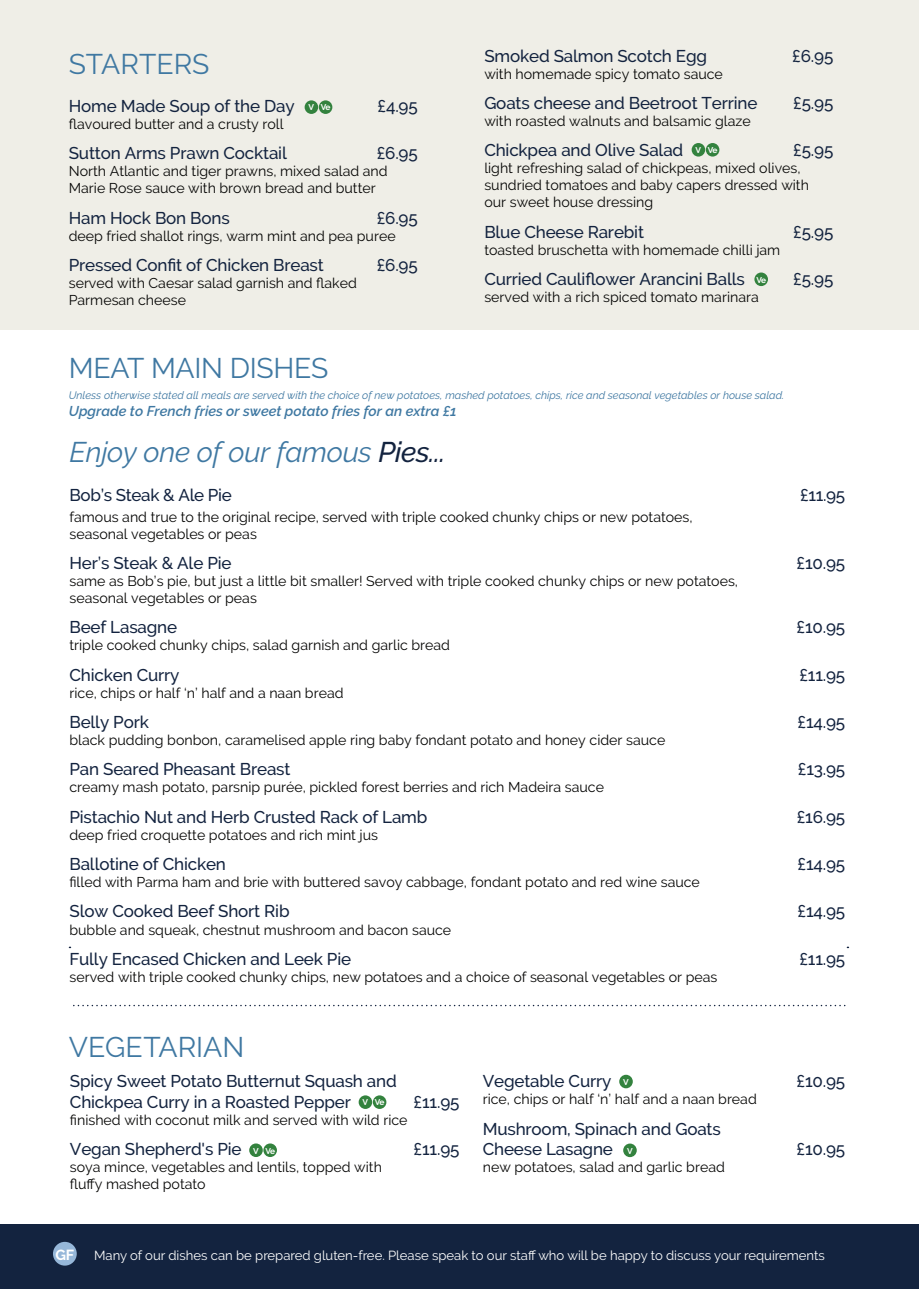
<style>
.page{position:relative;width:919px;height:1289px;background:#fff}
.page>*{position:absolute;margin:0;border:0;box-sizing:border-box;transform-origin:0 0}
.t1{font:28.35px "Raleway";color:#3f78a2}
.t2{font:italic 28.35px "Raleway";letter-spacing:-.01em;color:#3f78a2}
.t3{font:500 16.95px/20.4px "Raleway";letter-spacing:-.01em;color:#13233f}
.t4{font:700 14.55px "Raleway";color:#fff}
.t5{font:14.1px/17px "Raleway";color:#050504}
.t6{font:italic 600 14.1px "Raleway";color:#3f78a2}
.t7{font:13.05px "Raleway";color:#fff}
.t8{font:italic 10.8px "Raleway";color:#3f78a2}
.t9{font:700 8.25px "Raleway";letter-spacing:-.09em;color:#fff}
.s1{font-weight:500;color:#13233f}
</style>
<div class="page">
<div style="left:0;top:0;width:918px;height:330px;background:#efeee7"></div>
<div style="left:0;top:1223px;width:918px;height:65px;background:#13233f"></div>
<svg style="left:74px;top:1004px;width:771px;height:2px"></svg>
<div style="left:358px;top:1095px;width:14px;height:13px;background:#33823e;border-radius:50%"></div>
<div style="left:373px;top:1095px;width:13px;height:13px;background:#33823e;border-radius:50%"></div>
<div style="left:249px;top:1143px;width:14px;height:13px;background:#33823e;border-radius:50%"></div>
<div style="left:263px;top:1143px;width:14px;height:13px;background:#33823e;border-radius:50%"></div>
<div style="left:619px;top:1074px;width:13px;height:14px;background:#33823e;border-radius:50%"></div>
<div style="left:623px;top:1143px;width:13px;height:14px;background:#33823e;border-radius:50%"></div>
<div style="left:53px;top:1241px;width:24px;height:24px;background:#96b7d9;border-radius:50%"></div>
<div style="left:304px;top:100px;width:14px;height:14px;background:#33823e;border-radius:50%"></div>
<div style="left:319px;top:100px;width:13px;height:14px;background:#33823e;border-radius:50%"></div>
<div style="left:691px;top:143px;width:14px;height:13px;background:#33823e;border-radius:50%"></div>
<div style="left:705px;top:143px;width:14px;height:13px;background:#33823e;border-radius:50%"></div>
<div style="left:754px;top:272px;width:14px;height:14px;background:#33823e;border-radius:50%"></div>
<h1 class="t1" style="left:69px;top:47px;width:142px">STARTERS</h1>
<p class="t3" style="left:69px;top:96px;width:227px">Home Made Soup of the Day</p>
<p class="t3" style="left:377px;top:96px;width:42px">£4.95</p>
<p class="t5" style="left:69px;top:115px;width:216px">flavoured butter and a crusty roll</p>
<p class="t3" style="left:69px;top:143px;width:220px">Sutton Arms Prawn Cocktail</p>
<p class="t3" style="left:376px;top:143px;width:43px">£6.95</p>
<p class="t5" style="left:69px;top:163px;width:320px">North Atlantic and tiger prawns, mixed salad and<br>Marie Rose sauce with brown bread and butter</p>
<p class="t3" style="left:69px;top:207px;width:162px">Ham Hock Bon Bons</p>
<p class="t3" style="left:376px;top:207px;width:43px">£6.95</p>
<p class="t5" style="left:69px;top:227px;width:328px">deep fried shallot rings, warm mint and pea puree</p>
<p class="t3" style="left:69px;top:255px;width:256px">Pressed Confit of Chicken Breast</p>
<p class="t3" style="left:376px;top:255px;width:43px">£6.95</p>
<p class="t5" style="left:69px;top:274px;width:290px">served with Caesar salad garnish and flaked<br>Parmesan cheese</p>
<p class="t9" style="left:308px;top:103px;width:24px">V Ve</p>
<h1 class="t1" style="left:69px;top:352px;width:261px">MEAT MAIN DISHES</h1>
<p class="t3" style="left:484px;top:45px;width:224px">Smoked Salmon Scotch Egg</p>
<p class="t3" style="left:792px;top:45px;width:43px">£6.95</p>
<p class="t5" style="left:484px;top:65px;width:240px">with homemade spicy tomato sauce</p>
<p class="t3" style="left:484px;top:93px;width:274px">Goats cheese and Beetroot Terrine</p>
<p class="t3" style="left:793px;top:93px;width:42px">£5.95</p>
<p class="t5" style="left:484px;top:113px;width:268px">with roasted walnuts and balsamic glaze</p>
<p class="t3" style="left:484px;top:140px;width:200px">Chickpea and Olive Salad</p>
<p class="t3" style="left:793px;top:140px;width:42px">£5.95</p>
<p class="t5" style="left:484px;top:160px;width:326px">light refreshing salad of chickpeas, mixed olives, sundried tomatoes and baby capers dressed with our sweet house dressing</p>
<p class="t3" style="left:484px;top:222px;width:161px">Blue Cheese Rarebit</p>
<p class="t3" style="left:793px;top:222px;width:42px">£5.95</p>
<p class="t5" style="left:484px;top:241px;width:297px">toasted bruschetta with homemade chilli jam</p>
<p class="t3" style="left:484px;top:269px;width:262px">Curried Cauliflower Arancini Balls</p>
<p class="t3" style="left:793px;top:269px;width:42px">£5.95</p>
<p class="t5" style="left:484px;top:289px;width:276px">served with a rich spiced tomato marinara</p>
<p class="t9" style="left:695px;top:145px;width:24px">V Ve</p>
<p class="t9" style="left:756px;top:275px;width:11px">Ve</p>
<p class="t8" style="left:69px;top:389px;width:717px">Unless otherwise stated all meals are served with the choice of new potatoes, mashed potatoes, chips, rice and seasonal vegetables or house salad.</p>
<p class="t6" style="left:69px;top:402px;width:389px">Upgrade to French fries or sweet potato fries for an extra £1</p>
<h1 class="t2" style="left:69px;top:436px;width:377px">Enjoy one of our famous <span class="s1">Pies...</span></h1>
<p class="t3" style="left:69px;top:485px;width:164px">Bob’s Steak &amp; Ale Pie</p>
<p class="t3" style="left:800px;top:485px;width:47px">£11.95</p>
<p class="t5" style="left:69px;top:508px;width:624px">famous and true to the original recipe, served with triple cooked chunky chips or new potatoes, seasonal vegetables or peas</p>
<p class="t3" style="left:69px;top:552px;width:164px">Her’s Steak &amp; Ale Pie</p>
<p class="t3" style="left:796px;top:552px;width:50px">£10.95</p>
<p class="t5" style="left:69px;top:572px;width:670px">same as Bob’s pie, but just a little bit smaller! Served with triple cooked chunky chips or new potatoes, seasonal vegetables or peas</p>
<p class="t3" style="left:69px;top:617px;width:109px">Beef Lasagne</p>
<p class="t3" style="left:796px;top:617px;width:50px">£10.95</p>
<p class="t5" style="left:69px;top:636px;width:382px">triple cooked chunky chips, salad garnish and garlic bread</p>
<p class="t3" style="left:69px;top:664px;width:111px">Chicken Curry</p>
<p class="t3" style="left:799px;top:664px;width:47px">£11.95</p>
<p class="t5" style="left:69px;top:684px;width:275px">rice, chips or half ‘n’ half and a naan bread</p>
<p class="t3" style="left:69px;top:711px;width:81px">Belly Pork</p>
<p class="t3" style="left:797px;top:711px;width:49px">£14.95</p>
<p class="t5" style="left:69px;top:731px;width:597px">black pudding bonbon, caramelised apple ring baby fondant potato and honey cider sauce</p>
<p class="t3" style="left:69px;top:759px;width:222px">Pan Seared Pheasant Breast</p>
<p class="t3" style="left:797px;top:759px;width:49px">£13.95</p>
<p class="t5" style="left:69px;top:779px;width:536px">creamy mash potato, parsnip purée, pickled forest berries and rich Madeira sauce</p>
<p class="t3" style="left:69px;top:806px;width:359px">Pistachio Nut and Herb Crusted Rack of Lamb</p>
<p class="t3" style="left:796px;top:806px;width:50px">£16.95</p>
<p class="t5" style="left:69px;top:826px;width:310px">deep fried croquette potatoes and rich mint jus</p>
<p class="t3" style="left:69px;top:854px;width:158px">Ballotine of Chicken</p>
<p class="t3" style="left:797px;top:854px;width:49px">£14.95</p>
<p class="t5" style="left:69px;top:873px;width:632px">filled with Parma ham and brie with buttered savoy cabbage, fondant potato and red wine sauce</p>
<p class="t3" style="left:69px;top:901px;width:222px">Slow Cooked Beef Short Rib</p>
<p class="t3" style="left:797px;top:901px;width:49px">£14.95</p>
<p class="t5" style="left:69px;top:921px;width:383px">bubble and squeak, chestnut mushroom and bacon sauce</p>
<p class="t3" style="left:69px;top:948px;width:283px">Fully Encased Chicken and Leek Pie</p>
<p class="t3" style="left:799px;top:948px;width:47px">£11.95</p>
<p class="t5" style="left:69px;top:968px;width:649px">served with triple cooked chunky chips, new potatoes and a choice of seasonal vegetables or peas</p>
<h1 class="t1" style="left:69px;top:1030px;width:177px">VEGETARIAN</h1>
<p class="t3" style="left:70px;top:1070px;width:328px">Spicy Sweet Potato Butternut Squash and<br>Chickpea Curry in a Roasted Pepper</p>
<p class="t9" style="left:362px;top:1097px;width:24px">V Ve</p>
<p class="t3" style="left:413px;top:1091px;width:47px">£11.95</p>
<p class="t5" style="left:70px;top:1111px;width:339px">finished with coconut milk and served with wild rice</p>
<p class="t3" style="left:70px;top:1138px;width:173px">Vegan Shepherd's Pie</p>
<p class="t3" style="left:413px;top:1138px;width:47px">£11.95</p>
<p class="t5" style="left:70px;top:1158px;width:313px">soya mince, vegetables and lentils, topped with fluffy mashed potato</p>
<p class="t9" style="left:253px;top:1145px;width:24px">V Ve</p>
<p class="t3" style="left:482px;top:1070px;width:130px">Vegetable Curry</p>
<p class="t3" style="left:796px;top:1070px;width:50px">£10.95</p>
<p class="t5" style="left:482px;top:1090px;width:275px">rice, chips or half ‘n’ half and a naan bread</p>
<p class="t3" style="left:482px;top:1118px;width:239px">Mushroom, Spinach and Goats<br>Cheese Lasagne</p>
<p class="t9" style="left:623px;top:1077px;width:7px">V</p>
<p class="t3" style="left:796px;top:1138px;width:50px">£10.95</p>
<p class="t9" style="left:627px;top:1145px;width:7px">V</p>
<p class="t5" style="left:482px;top:1158px;width:244px">new potatoes, salad and garlic bread</p>
<p class="t4" style="left:55px;top:1245px;width:20px">GF</p>
<p class="t7" style="left:94px;top:1247px;width:732px">Many of our dishes can be prepared gluten-free. Please speak to our staff who will be happy to discuss your requirements</p>
</div>
